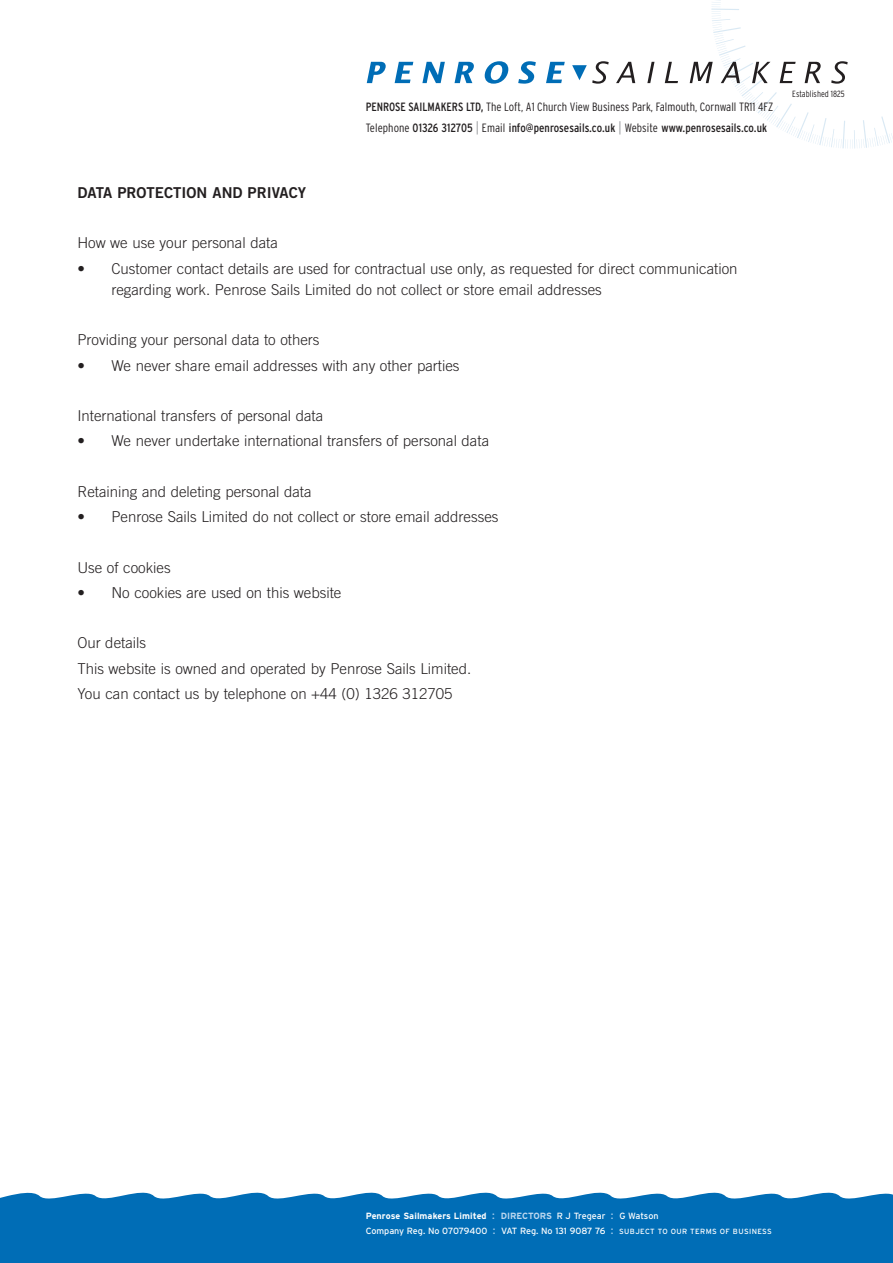
<style>
.page{position:relative;width:893px;height:1263px;background:#fff}
.page>*{position:absolute;margin:0;border:0;box-sizing:border-box;transform-origin:0 0}
.TEXT{font:300 15px/21px "Trade Gothic";color:#231f20}
.BOLD{font:15px "Trade Gothic Bold Two";color:#231f20}
.t1{font:condensed 12px "Interstate";letter-spacing:.005em;color:#231f20}
.t2{font:300 condensed 12px "Interstate";color:#231f20}
.t3{font:9px "Interstate";letter-spacing:-.01em;color:#fff}
.t4{font:700 9px "Interstate";color:#fff}
.t5{font:300 condensed 9px "Interstate";color:#231f20}
.s1{font-weight:400}
.s2{font-weight:300}
.s3{font-weight:300;font-size:13.5px;color:#96989b}
.s4{font-weight:400;font-size:10.5px;color:#a3caea}
.s5{color:#bdd8f0}
.s6{font-size:10.5px;color:#a3caea}
.s7{font-size:7.5px}
</style>
<div class="page">
<div style="left:0;top:1192px;width:893px;height:71px;background:#006db6"></div>
<svg style="left:367px;top:62px;width:19px;height:21px"></svg>
<svg style="left:395px;top:62px;width:18px;height:21px"></svg>
<svg style="left:422px;top:62px;width:23px;height:21px"></svg>
<svg style="left:454px;top:62px;width:20px;height:21px"></svg>
<svg style="left:485px;top:61px;width:23px;height:23px"></svg>
<svg style="left:518px;top:61px;width:18px;height:23px"></svg>
<svg style="left:546px;top:62px;width:19px;height:21px"></svg>
<svg style="left:616px;top:62px;width:19px;height:21px"></svg>
<svg style="left:647px;top:62px;width:7px;height:21px"></svg>
<svg style="left:665px;top:62px;width:13px;height:21px"></svg>
<svg style="left:690px;top:0;width:203px;height:149px"></svg>
<svg style="left:572px;top:61px;width:37px;height:23px"></svg>
<p class="t2" style="left:366px;top:100px;width:409px"><span class="s1">PENROSE SAILMAKERS LTD,</span> The Loft, A1 Church View Business Park, Falmouth, Cornwall TR11 4FZ</p>
<p class="t1" style="left:366px;top:121px;width:403px"><span class="s2">Telephone</span> 01326 312705 <span class="s3">|</span> <span class="s2">Email</span> info@penrosesails.co.uk <span class="s3">|</span> <span class="s2">Website</span> www.penrosesails.co.uk</p>
<p class="t5" style="left:792px;top:88px;width:54px">Established 1825</p>
<p class="BOLD" style="left:77px;top:183px;width:230px">DATA PROTECTION AND PRIVACY</p>
<p class="TEXT" style="left:77px;top:232px;width:202px">How we use your personal data</p>
<p class="TEXT" style="left:111px;top:258px;width:628px;text-indent:-34px">• Customer contact details are used for contractual use only, as requested for direct communication regarding work. Penrose Sails Limited do not collect or store email addresses</p>
<p class="TEXT" style="left:77px;top:329px;width:244px">Providing your personal data to others</p>
<p class="TEXT" style="left:77px;top:354px;width:384px">• We never share email addresses with any other parties</p>
<p class="TEXT" style="left:77px;top:405px;width:247px">International transfers of personal data</p>
<p class="TEXT" style="left:77px;top:430px;width:413px">• We never undertake international transfers of personal data</p>
<p class="TEXT" style="left:77px;top:481px;width:236px">Retaining and deleting personal data</p>
<p class="TEXT" style="left:77px;top:506px;width:423px">• Penrose Sails Limited do not collect or store email addresses</p>
<p class="TEXT" style="left:77px;top:556px;width:95px">Use of cookies</p>
<p class="TEXT" style="left:77px;top:582px;width:266px">• No cookies are used on this website</p>
<p class="TEXT" style="left:77px;top:632px;width:70px">Our details</p>
<p class="TEXT" style="left:77px;top:657px;width:395px">This website is owned and operated by Penrose Sails Limited.</p>
<p class="TEXT" style="left:77px;top:683px;width:377px">You can contact us by telephone on +44 (0) 1326 312705</p>
<p class="t4" style="left:366px;top:1211px;width:294px">Penrose Sailmakers Limited <span class="s4">:</span> <span class="s5">DIRECTORS</span> <span class="s1">R J Tregear</span> <span class="s4">:</span> <span class="s1">G Watson</span></p>
<p class="t3" style="left:366px;top:1226px;width:408px">Company Reg. No 07079400 <span class="s6">:</span> VAT Reg. No 131 9087 76 <span class="s6">:</span> <span class="s7">SUBJECT TO OUR TERMS OF BUSINESS</span></p>
</div>
